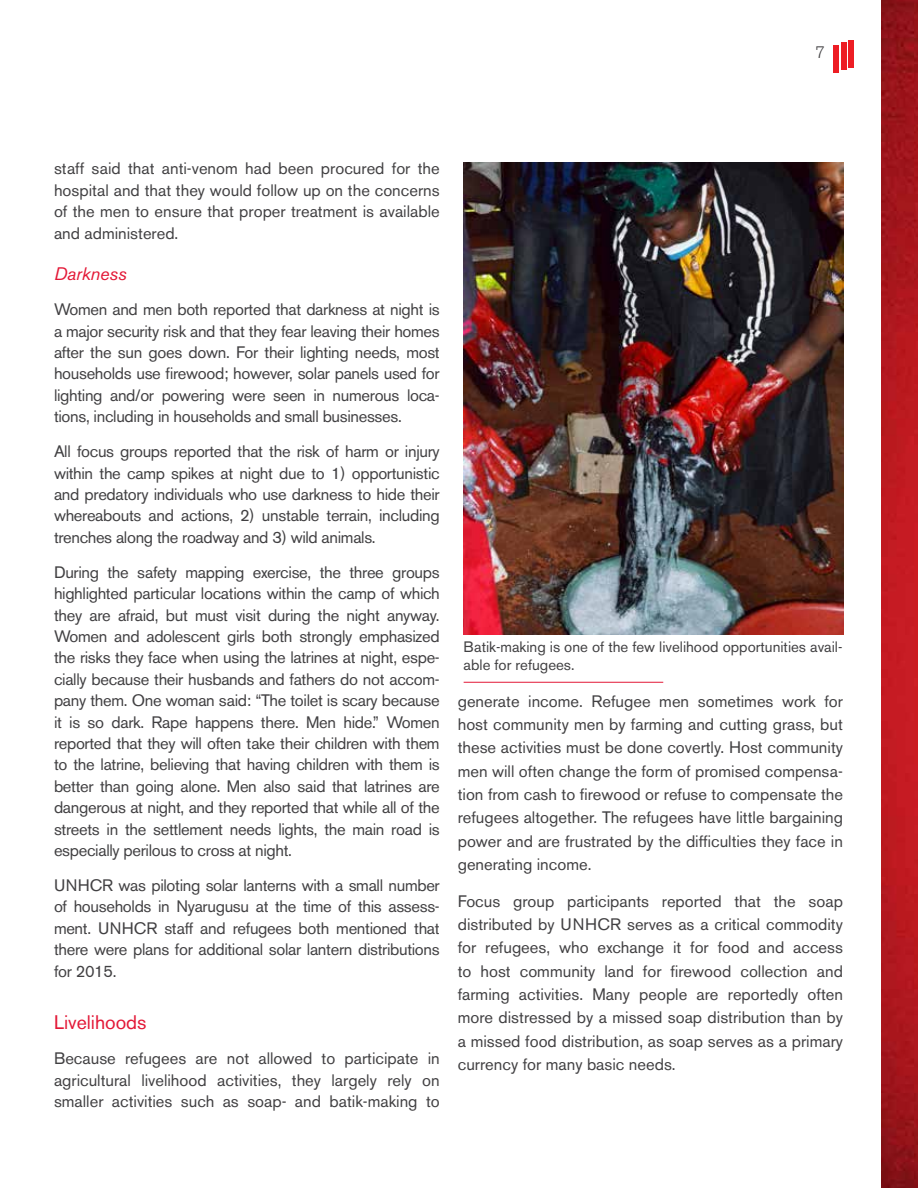
<style>
.page{position:relative;width:918px;height:1188px;background:#fff}
.page>*{position:absolute;margin:0;border:0;box-sizing:border-box;transform-origin:0 0}
.Head_2{font:19.5px "Akzidenz Grotesk BE";color:#e31837}
.Head_3{font:italic 18px "Akzidenz Grotesk BE";color:#e31837}
.t1{font:16.5px/21.5px "Akzidenz Grotesk BE";letter-spacing:-.02em;color:#414042;text-align:justify}
.t2{font:300 16.5px "Akzidenz Grotesk BE";color:#414042}
.Photo_caption{font:15px/18px "Akzidenz Grotesk BE";color:#414042}
</style>
<div class="page">
<img style="left:881px;top:0;width:37px;height:1188px">
<div style="left:841px;top:42px;width:5px;height:28px;background:#ed1d24"></div>
<div style="left:833px;top:45px;width:5px;height:28px;background:#ed1d24"></div>
<div style="left:849px;top:40px;width:5px;height:28px;background:#ed1d24"></div>
<img style="left:464px;top:162px;width:380px;height:473px">
<hr style="left:464px;top:682px;width:199px;height:1px;background:#e31837">
<p class="t2" style="left:815px;top:43px;width:11px">7</p>
<p class="t1" style="left:54px;top:158px;width:387px">staff said that anti-venom had been procured for the hospital and that they would follow up on the concerns of the men to ensure that proper treatment is available and administered.</p>
<p class="Head_3" style="left:54px;top:263px;width:74px">Darkness</p>
<p class="t1" style="left:54px;top:299px;width:387px">Women and men both reported that darkness at night is a major security risk and that they fear leaving their homes after the sun goes down. For their lighting needs, most households use firewood; however, solar panels used for lighting and/or powering were seen in numerous loca&shy;tions, including in households and small businesses.</p>
<p class="t1" style="left:54px;top:441px;width:387px">All focus groups reported that the risk of harm or injury within the camp spikes at night due to 1) opportunistic and predatory individuals who use darkness to hide their whereabouts and actions, 2) unstable terrain, including trenches along the roadway and 3) wild animals.</p>
<p class="t1" style="left:54px;top:561px;width:387px">During the safety mapping exercise, the three groups highlighted particular locations within the camp of which they are afraid, but must visit during the night anyway.<br>Women and adolescent girls both strongly emphasized the risks they face when using the latrines at night, espe&shy;cially because their husbands and fathers do not accom&shy;pany them. One woman said: “The toilet is scary because it is so dark. Rape happens there. Men hide.” Women reported that they will often take their children with them to the latrine, believing that having children with them is better than going alone. Men also said that latrines are dangerous at night, and they reported that while all of the streets in the settlement needs lights, the main road is especially perilous to cross at night.</p>
<p class="t1" style="left:54px;top:875px;width:387px">UNHCR was piloting solar lanterns with a small number of households in Nyarugusu at the time of this assess&shy;ment. UNHCR staff and refugees both mentioned that there were plans for additional solar lantern distributions for 2015.</p>
<p class="Head_2" style="left:54px;top:1011px;width:94px">Livelihoods</p>
<p class="t1" style="left:54px;top:1048px;width:387px">Because refugees are not allowed to participate in agricultural livelihood activities, they largely rely on smaller activities such as soap- and batik-making to</p>
<p class="Photo_caption" style="left:464px;top:637px;width:380px">Batik-making is one of the few livelihood opportunities avail&shy;able for refugees.</p>
<p class="t1" style="left:458px;top:689px;width:387px;line-height:23.4px">generate income. Refugee men sometimes work for host community men by farming and cutting grass, but these activities must be done covertly. Host community men will often change the form of promised compensa&shy;tion from cash to firewood or refuse to compensate the refugees altogether. The refugees have little bargaining power and are frustrated by the difficulties they face in generating income.</p>
<p class="t1" style="left:458px;top:889px;width:387px;line-height:23.4px">Focus group participants reported that the soap distributed by UNHCR serves as a critical commodity for refugees, who exchange it for food and access to host community land for firewood collection and farming activities. Many people are reportedly often more distressed by a missed soap distribution than by a missed food distribution, as soap serves as a primary currency for many basic needs.</p>
</div>
